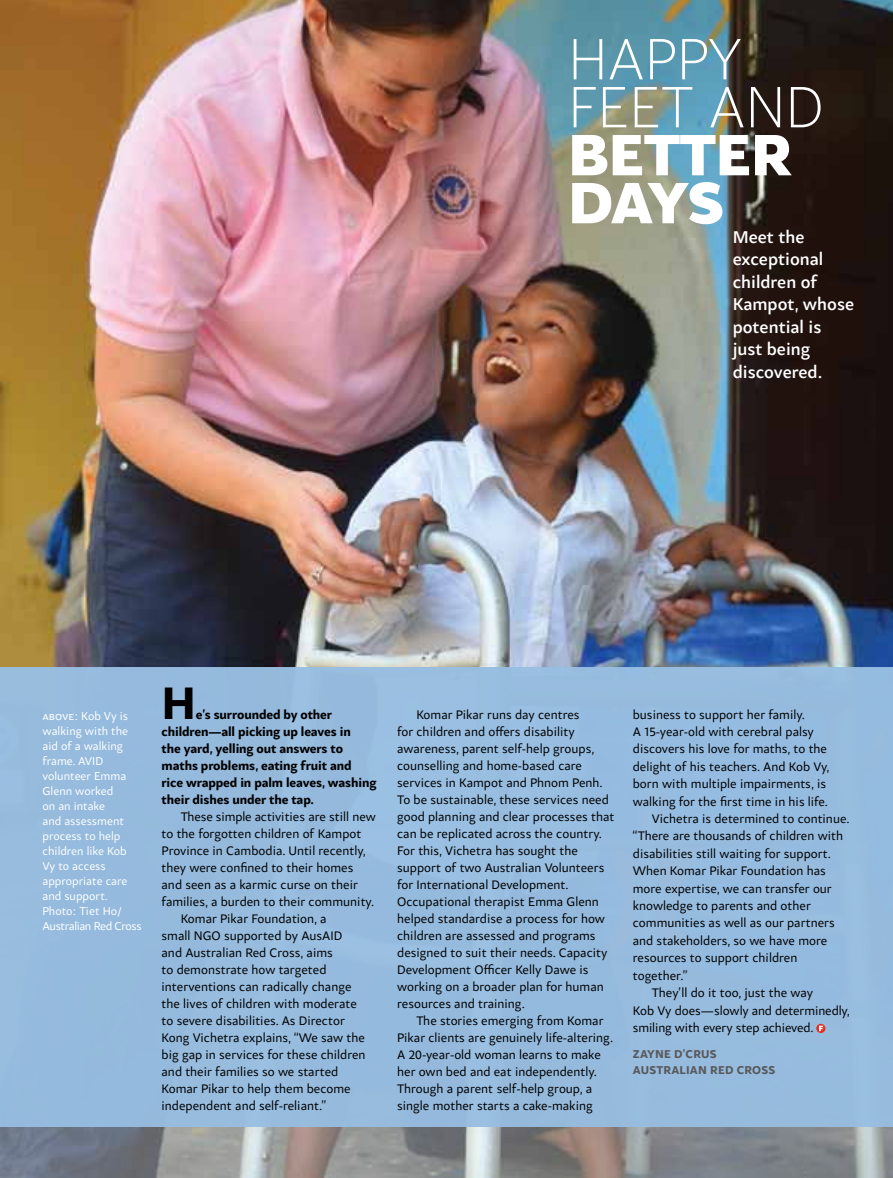
<style>
.page{position:relative;width:893px;height:1178px;background:#fff}
.page>*{position:absolute;margin:0;border:0;box-sizing:border-box;transform-origin:0 0}
.t1{font:100 61.5px/48px "Samo Sans Pro";letter-spacing:-.015em;color:#fff}
.t2{font:900 61.5px/48px "Samo Sans Pro";color:#fff}
.t3{font:700 48px "Samo Sans Pro";color:#000}
.t4{font:500 18px/22.5px "Samo Sans Pro";color:#fff}
.t5{font:13.05px/17px "Samo Sans Pro";color:#000}
.t6{font:700 13.05px/17px "Samo Sans Pro";letter-spacing:-.01em;color:#000}
.t7{font:12px/15px "Samo Sans Pro";color:#fff}
.t8{font:700 12px/17px "Samo Sans Pro";letter-spacing:.015em;color:#58595b}
</style>
<div class="page">
<img style="left:0;top:0;width:893px;height:1178px">
<div style="left:0;top:668px;width:893px;height:459px;background:#97bee2"></div>
<svg style="left:816px;top:1024px;width:9px;height:9px"></svg>
<svg style="left:819px;top:1026px;width:4px;height:5px"></svg>
<h1 class="t1" style="left:568px;top:36px;width:214px">HAPPY<br>FEET AND</h1>
<h1 class="t2" style="left:568px;top:131px;width:150px">BETTER<br>DA YS</h1>
<h3 class="t4" style="left:733px;top:226px;width:123px">Meet the exceptional children of<br>Kampot, whose potential is just being discovered.</h3>
<p class="t7" style="left:43px;top:709px;width:101px">above: Kob Vy is walking with the aid of a walking frame. AVID volunteer Emma<br>Glenn worked<br>on an intake<br>and assessment process to help children like Kob<br>Vy to access appropriate care and support.<br>Photo: Tiet Ho/<br>Australian Red Cross</p>
<h2 class="t3" style="left:162px;top:673px;width:36px">H</h2>
<p class="t6" style="left:162px;top:706px;width:216px;text-indent:34px">e’s surrounded by other children—all picking up leaves in<br>the yard, yelling out answers to maths problems, eating fruit and rice wrapped in palm leaves, washing their dishes under the tap.</p>
<p class="t5" style="left:181px;top:808px;width:197px">These simple activities are still new</p>
<p class="t5" style="left:162px;top:825px;width:201px">to the forgotten children of Kampot</p>
<p class="t5" style="left:162px;top:842px;width:206px">Province in Cambodia. Until recently,</p>
<p class="t5" style="left:162px;top:859px;width:193px">they were confined to their homes</p>
<p class="t5" style="left:162px;top:876px;width:198px">and seen as a karmic curse on their</p>
<p class="t5" style="left:162px;top:893px;width:214px">families, a burden to their community.</p>
<p class="t5" style="left:181px;top:910px;width:147px">Komar Pikar Foundation, a</p>
<p class="t5" style="left:162px;top:927px;width:182px">small NGO supported by AusAID</p>
<p class="t5" style="left:162px;top:944px;width:173px">and Australian Red Cross, aims</p>
<p class="t5" style="left:162px;top:961px;width:166px">to demonstrate how targeted</p>
<p class="t5" style="left:162px;top:978px;width:191px">interventions can radically change</p>
<p class="t5" style="left:162px;top:995px;width:197px">the lives of children with moderate</p>
<p class="t5" style="left:162px;top:1012px;width:185px">to severe disabilities. As Director</p>
<p class="t5" style="left:162px;top:1029px;width:205px">Kong Vichetra explains, “We saw the</p>
<p class="t5" style="left:162px;top:1046px;width:206px">big gap in services for these children</p>
<p class="t5" style="left:162px;top:1063px;width:178px">and their families so we started</p>
<p class="t5" style="left:162px;top:1080px;width:191px">Komar Pikar to help them become</p>
<p class="t5" style="left:162px;top:1097px;width:166px">independent and self-reliant.”</p>
<p class="t5" style="left:397px;top:706px;width:219px;text-indent:19px">Komar Pikar runs day centres<br>for children and offers disability awareness, parent self-help groups, counselling and home-based care services in Kampot and Phnom Penh.<br>To be sustainable, these services need good planning and clear processes that can be replicated across the country.<br>For this, Vichetra has sought the support of two Australian Volunteers for International Development.<br>Occupational therapist Emma Glenn helped standardise a process for how children are assessed and programs designed to suit their needs. Capacity Development Officer Kelly Dawe is working on a broader plan for human resources and training.</p>
<p class="t5" style="left:397px;top:1012px;width:217px;text-indent:19px">The stories emerging from Komar Pikar clients are genuinely life-altering.<br>A 20-year-old woman learns to make her own bed and eat independently.<br>Through a parent self-help group, a single mother starts a cake-making</p>
<p class="t5" style="left:633px;top:706px;width:174px">business to support her family.</p>
<p class="t5" style="left:633px;top:723px;width:182px">A 15-year-old with cerebral palsy</p>
<p class="t5" style="left:633px;top:740px;width:196px">discovers his love for maths, to the</p>
<p class="t5" style="left:633px;top:758px;width:199px">delight of his teachers. And Kob Vy,</p>
<p class="t5" style="left:633px;top:775px;width:195px">born with multiple impairments, is</p>
<p class="t5" style="left:633px;top:793px;width:197px">walking for the first time in his life.</p>
<p class="t5" style="left:652px;top:810px;width:199px">Vichetra is determined to continue.</p>
<p class="t5" style="left:633px;top:828px;width:212px">“There are thousands of children with</p>
<p class="t5" style="left:633px;top:845px;width:200px">disabilities still waiting for support.</p>
<p class="t5" style="left:633px;top:862px;width:195px">When Komar Pikar Foundation has</p>
<p class="t5" style="left:633px;top:880px;width:200px">more expertise, we can transfer our</p>
<p class="t5" style="left:633px;top:897px;width:179px">knowledge to parents and other</p>
<p class="t5" style="left:633px;top:915px;width:204px">communities as well as our partners</p>
<p class="t5" style="left:633px;top:932px;width:196px">and stakeholders, so we have more</p>
<p class="t5" style="left:633px;top:949px;width:166px">resources to support children</p>
<p class="t5" style="left:633px;top:967px;width:56px">together.”</p>
<p class="t5" style="left:652px;top:984px;width:163px">They’ll do it too, just the way</p>
<p class="t5" style="left:633px;top:1002px;width:219px">Kob Vy does—slowly and determinedly,</p>
<p class="t5" style="left:633px;top:1019px;width:182px">smiling with every step achieved.</p>
<p class="t8" style="left:633px;top:1045px;width:77px">Zayne D’Crus<br>Aust</p>
<p class="t8" style="left:663px;top:1062px;width:56px">ralian Red</p>
<p class="t8" style="left:737px;top:1062px;width:33px">Cross</p>
</div>
